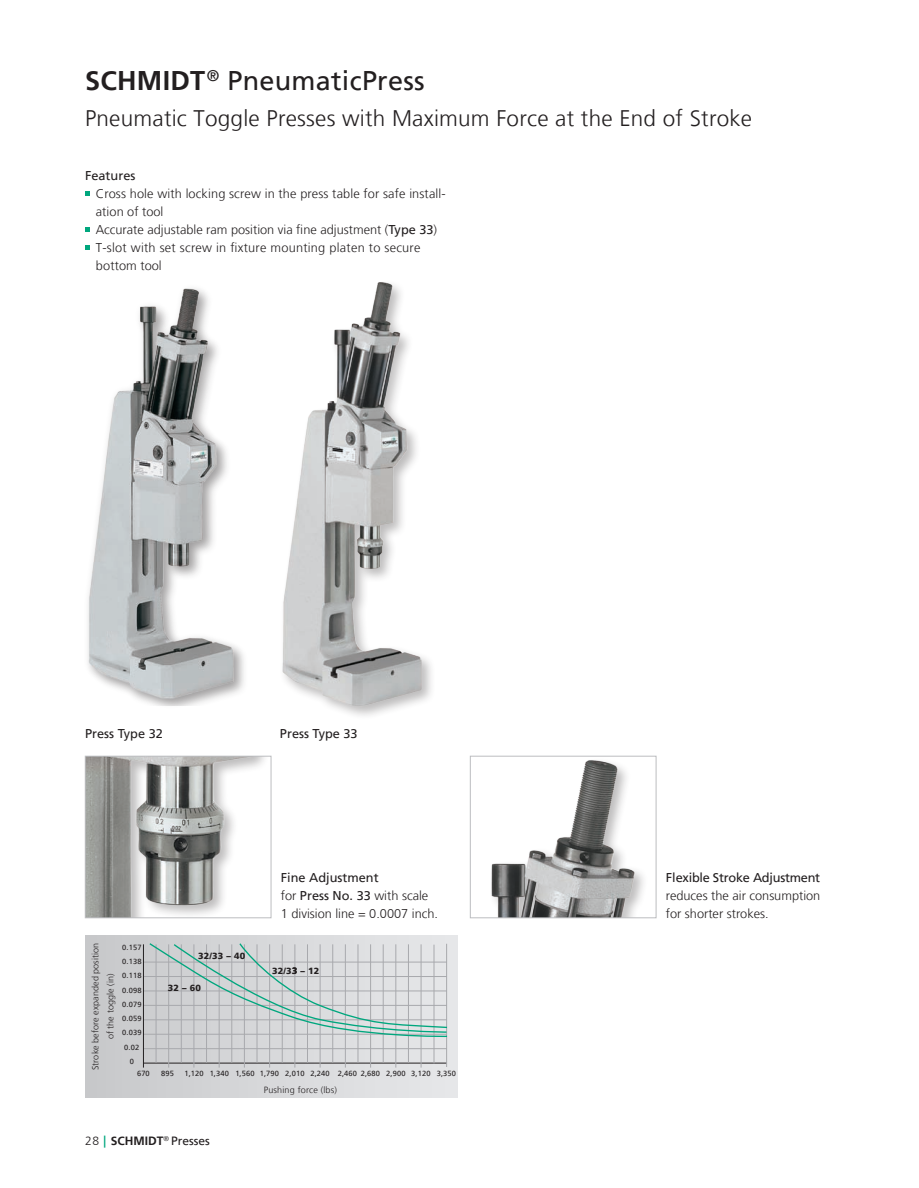
<style>
.page{position:relative;width:919px;height:1188px;background:#fff}
.page>*{position:absolute;margin:0;border:0;box-sizing:border-box;transform-origin:0 0}
.t1{font:27px "Frutiger LT";letter-spacing:.01em;color:#231f20}
.t2{font:300 22.5px "Frutiger LT";letter-spacing:.01em;color:#231f20}
.t3{font:300 12.75px/18px "Frutiger LT";color:#231f20}
.t4{font:300 12.75px/18px "Frutiger LT";letter-spacing:.02em;color:#231f20}
.t5{font:12.75px "Frutiger LT";color:#231f20}
.t6{font:12.75px "Frutiger LT";letter-spacing:-.02em;color:#231f20}
.t7{font:700 12px "Frutiger LT";color:#231f20}
.t8{font:300 9px "Frutiger LT";letter-spacing:.01em;color:#231f20}
.t9{font:900 9px "Frutiger LT";letter-spacing:.02em;color:#231f20}
.t10{font:7.5px "Frutiger LT";letter-spacing:.02em;color:#231f20}
.s1{font-weight:700}
.s2{font-weight:400}
.s3{font-weight:300}
.s4{font-family:"Frutiger CE";color:#00a77e}
</style>
<div class="page">
<svg style="left:85px;top:191px;width:5px;height:5px"></svg>
<svg style="left:85px;top:227px;width:5px;height:5px"></svg>
<svg style="left:85px;top:245px;width:5px;height:5px"></svg>
<img style="left:88px;top:288px;width:150px;height:418px">
<img style="left:282px;top:282px;width:145px;height:429px">
<img style="left:87px;top:758px;width:177px;height:158px">
<div style="left:85px;top:756px;width:186px;height:162px;border:1px solid #bcbdc0"></div>
<img style="left:491px;top:760px;width:153px;height:156px">
<div style="left:470px;top:756px;width:186px;height:162px;border:1px solid #bcbdc0"></div>
<div style="left:85px;top:936px;width:372px;height:162px;background:linear-gradient(to right,#c6c7c9,#e4e5e7)"></div>
<hr style="left:144px;top:962px;width:303px;height:1px;background:#a8a9ad">
<hr style="left:144px;top:976px;width:303px;height:1px;background:#a8a9ad">
<hr style="left:144px;top:991px;width:303px;height:1px;background:#a8a9ad">
<hr style="left:144px;top:1005px;width:303px;height:1px;background:#a8a9ad">
<hr style="left:144px;top:1020px;width:303px;height:1px;background:#a8a9ad">
<hr style="left:144px;top:1034px;width:303px;height:1px;background:#a8a9ad">
<hr style="left:144px;top:1048px;width:303px;height:1px;background:#a8a9ad">
<hr style="left:144px;top:1063px;width:303px;height:1px;background:#231f20">
<hr style="left:143px;top:944px;width:1px;height:124px;background:#231f20">
<hr style="left:156px;top:944px;width:1px;height:119px;background:#a8a9ad">
<hr style="left:168px;top:944px;width:1px;height:124px;background:#a8a9ad">
<hr style="left:181px;top:944px;width:1px;height:119px;background:#a8a9ad">
<hr style="left:194px;top:944px;width:1px;height:124px;background:#a8a9ad">
<hr style="left:206px;top:944px;width:1px;height:119px;background:#a8a9ad">
<hr style="left:219px;top:944px;width:1px;height:124px;background:#a8a9ad">
<hr style="left:231px;top:944px;width:1px;height:119px;background:#a8a9ad">
<hr style="left:244px;top:944px;width:1px;height:124px;background:#a8a9ad">
<hr style="left:257px;top:944px;width:1px;height:119px;background:#a8a9ad">
<hr style="left:269px;top:944px;width:1px;height:124px;background:#a8a9ad">
<hr style="left:282px;top:944px;width:1px;height:119px;background:#a8a9ad">
<hr style="left:294px;top:944px;width:1px;height:124px;background:#a8a9ad">
<hr style="left:307px;top:944px;width:1px;height:119px;background:#a8a9ad">
<hr style="left:320px;top:944px;width:1px;height:124px;background:#a8a9ad">
<hr style="left:332px;top:944px;width:1px;height:119px;background:#a8a9ad">
<hr style="left:345px;top:944px;width:1px;height:124px;background:#a8a9ad">
<hr style="left:357px;top:944px;width:1px;height:119px;background:#a8a9ad">
<hr style="left:370px;top:944px;width:1px;height:124px;background:#a8a9ad">
<hr style="left:383px;top:944px;width:1px;height:119px;background:#a8a9ad">
<hr style="left:395px;top:944px;width:1px;height:124px;background:#a8a9ad">
<hr style="left:408px;top:944px;width:1px;height:119px;background:#a8a9ad">
<hr style="left:421px;top:944px;width:1px;height:124px;background:#a8a9ad">
<hr style="left:433px;top:945px;width:1px;height:118px;background:#a8a9ad">
<hr style="left:446px;top:944px;width:1px;height:123px;background:#a8a9ad">
<svg style="left:148px;top:942px;width:300px;height:96px"></svg>
<p class="t1" style="left:85px;top:65px;width:341px"><span class="s1">SCHMIDT</span><sup>®</sup> PneumaticPress</p>
<p class="t2" style="left:85px;top:106px;width:668px">Pneumatic Toggle Presses with Maximum Force at the End of Stroke</p>
<p class="t5" style="left:85px;top:168px;width:52px">Features</p>
<p class="t3" style="left:96px;top:185px;width:351px">Cross hole with locking screw in the press table for safe install&shy;ation of tool</p>
<p class="t3" style="left:96px;top:221px;width:343px">Accurate adjustable ram position via fine adjustment (<span class="s2">Type 33</span>)</p>
<p class="t4" style="left:96px;top:239px;width:326px">T-slot with set screw in fixture mounting platen to secure bottom tool</p>
<p class="t5" style="left:85px;top:726px;width:79px">Press Type 32</p>
<p class="t5" style="left:280px;top:726px;width:79px">Press Type 33</p>
<p class="t5" style="left:281px;top:870px;width:99px">Fine Adjustment</p>
<p class="t3" style="left:281px;top:887px;width:149px">for <span class="s2">Press No. 33</span> with scale</p>
<p class="t3" style="left:281px;top:905px;width:159px">1 division line = 0.0007 inch.</p>
<p class="t8" style="left:90px;top:1070px;width:129px;rotate:-90deg">Stroke before expanded position</p>
<p class="t10" style="left:122px;top:943px;width:21px">0.157</p>
<p class="t10" style="left:122px;top:957px;width:21px">0.138</p>
<p class="t10" style="left:122px;top:971px;width:21px">0.118</p>
<p class="t10" style="left:122px;top:986px;width:21px">0.098</p>
<p class="t10" style="left:122px;top:1000px;width:21px">0.079</p>
<p class="t10" style="left:122px;top:1014px;width:21px">0.059</p>
<p class="t10" style="left:122px;top:1028px;width:21px">0.039</p>
<p class="t10" style="left:124px;top:1043px;width:17px">0.02</p>
<p class="t10" style="left:130px;top:1057px;width:6px">0</p>
<p class="t10" style="left:137px;top:1069px;width:14px">670</p>
<p class="t10" style="left:161px;top:1069px;width:14px">895</p>
<p class="t10" style="left:184px;top:1069px;width:21px">1,120</p>
<p class="t10" style="left:210px;top:1069px;width:21px">1,340</p>
<p class="t10" style="left:235px;top:1069px;width:21px">1,560</p>
<p class="t10" style="left:260px;top:1069px;width:21px">1,790</p>
<p class="t10" style="left:285px;top:1069px;width:21px">2,010</p>
<p class="t10" style="left:310px;top:1069px;width:21px">2,240</p>
<p class="t10" style="left:337px;top:1069px;width:21px">2,460</p>
<p class="t10" style="left:360px;top:1069px;width:21px">2,680</p>
<p class="t10" style="left:386px;top:1069px;width:21px">2,900</p>
<p class="t10" style="left:411px;top:1069px;width:21px">3,120</p>
<p class="t10" style="left:436px;top:1069px;width:21px">3,350</p>
<p class="t9" style="left:198px;top:951px;width:49px">32/33 – 40</p>
<p class="t9" style="left:272px;top:965px;width:49px">32/33 – 12</p>
<p class="t8" style="left:105px;top:1039px;width:68px;rotate:-90deg">of the toggle (in)</p>
<p class="t9" style="left:168px;top:983px;width:35px">32 – 60</p>
<p class="t7" style="left:85px;top:1133px;width:126px"><span class="s3">28</span> <span class="s4">|</span> SCHMIDT<sup>®</sup> <span class="s2">Presses</span></p>
<p class="t8" style="left:264px;top:1085px;width:75px">Pushing force (lbs)</p>
<p class="t6" style="left:665px;top:870px;width:156px">Flexible Stroke Adjustment</p>
<p class="t3" style="left:665px;top:887px;width:156px">reduces the air consumption</p>
<p class="t3" style="left:665px;top:905px;width:104px">for shorter strokes.</p>
</div>
